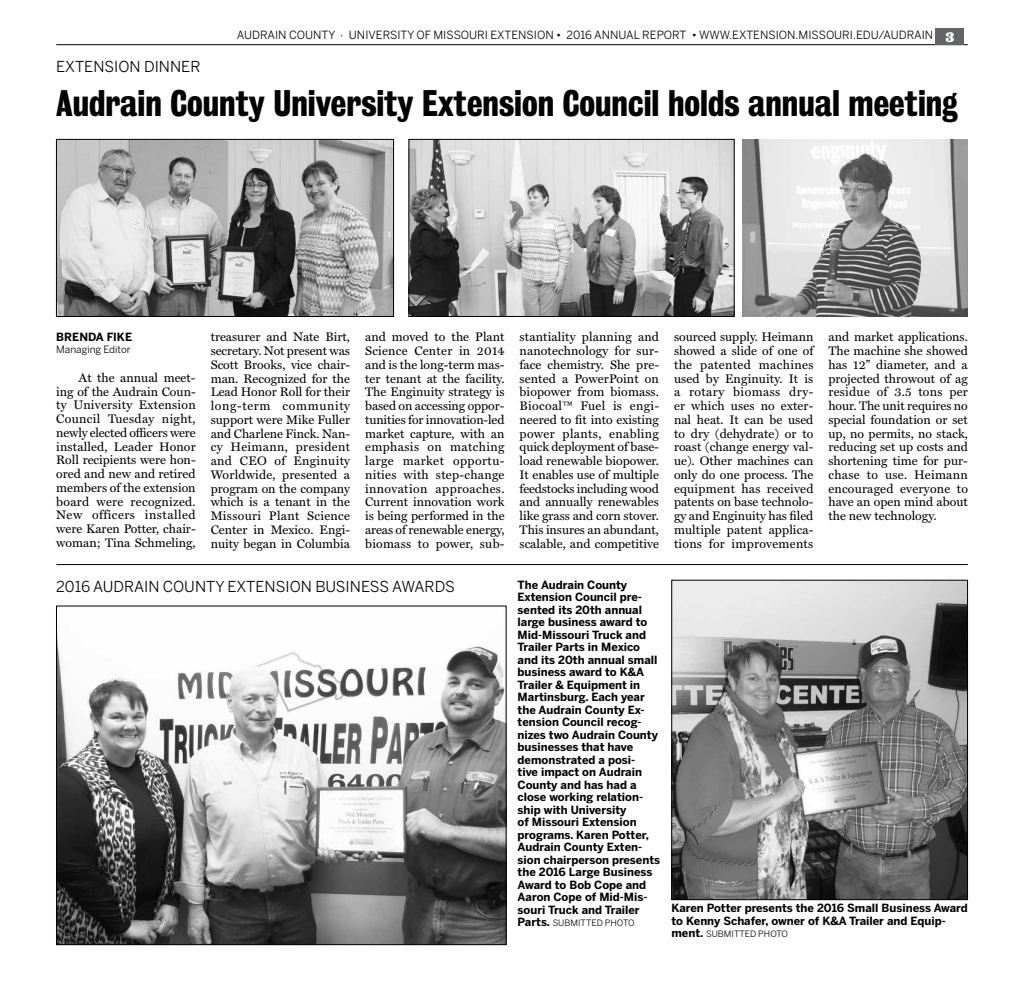
<style>
.page{position:relative;width:1024px;height:990px;background:#fff}
.page>*{position:absolute;margin:0;border:0;box-sizing:border-box;transform-origin:0 0}
.t1{font:700 33.75px "Bureau Grot Cond";color:#000}
.t2{font:15px "Benton Sans";color:#000}
.t3{font:12.5px/13.8px "Miller Text";color:#000;text-align:justify}
.t4{font:700 11.25px/12.5px "Benton Sans";color:#000}
.t5{font:11.25px "Benton Sans";color:#000}
.t6{font:10px "Benton Sans";color:#000}
.t7{font:8.75px "Benton Sans";color:#000}
.s1{font-family:"Belizio";font-weight:900;font-size:12.5px;color:#fff}
.s2{font-weight:700;font-size:11.25px}
</style>
<div class="page">
<hr style="left:56px;top:44px;width:912px;height:1px;background:#000">
<div style="left:936px;top:28px;width:28px;height:17px;background:#636466"></div>
<img style="left:58px;top:141px;width:334px;height:174px">
<div style="left:56px;top:139px;width:338px;height:178px;border:1px solid #000"></div>
<img style="left:411px;top:141px;width:321px;height:174px">
<div style="left:409px;top:139px;width:325px;height:178px;border:1px solid #000"></div>
<img style="left:58px;top:625px;width:446px;height:318px">
<div style="left:56px;top:606px;width:450px;height:339px;border:1px solid #000"></div>
<img style="left:673px;top:582px;width:293px;height:316px">
<div style="left:671px;top:580px;width:297px;height:320px;border:1px solid #000"></div>
<img style="left:742px;top:139px;width:226px;height:178px">
<hr style="left:56px;top:564px;width:912px;height:1px;background:#000">
<p class="t5" style="left:237px;top:28px;width:719px">AUDRAIN COUNTY • UNIVERSITY OF MISSOURI EXTENSION • 2016 ANNUAL REPORT • WWW.EXTENSION.MISSOURI.EDU/AUDRAIN <span class="s1">3</span></p>
<p class="t2" style="left:56px;top:58px;width:146px">EXTENSION DINNER</p>
<h1 class="t1" style="left:56px;top:84px;width:903px">Audrain County University Extension Council holds annual meeting</h1>
<p class="t3" style="left:211px;top:331px;width:141px">treasurer and Nate Birt, secretary. Not present was Scott Brooks, vice chair&shy;man. Recognized for the Lead Honor Roll for their long-term community support were Mike Fuller and Charlene Finck. Nan&shy;cy Heimann, president and CEO of Enginuity Worldwide, presented a program on the company which is a tenant in the Missouri Plant Science Center in Mexico. Engi&shy;nuity began in Columbia</p>
<p class="t3" style="left:365px;top:331px;width:141px">and moved to the Plant Science Center in 2014 and is the long-term mas&shy;ter tenant at the facility.<br>The Enginuity strategy is based on accessing oppor&shy;tunities for innovation-led market capture, with an emphasis on matching large market opportu&shy;nities with step-change innovation approaches.<br>Current innovation work is being performed in the areas of renewable energy, biomass to power, sub-</p>
<p class="t3" style="left:519px;top:331px;width:141px">stantiality planning and nanotechnology for sur&shy;face chemistry. She pre&shy;sented a PowerPoint on biopower from biomass.<br>Biocoal™ Fuel is engi&shy;neered to fit into existing power plants, enabling quick deployment of base&shy;load renewable biopower.<br>It enables use of multiple feedstocks including wood and annually renewables like grass and corn stover.<br>This insures an abundant, scalable, and competitive</p>
<p class="t3" style="left:674px;top:331px;width:141px">sourced supply. Heimann showed a slide of one of the patented machines used by Enginuity. It is a rotary biomass dry&shy;er which uses no exter&shy;nal heat. It can be used to dry (dehydrate) or to roast (change energy val&shy;ue). Other machines can only do one process. The equipment has received patents on base technolo&shy;gy and Enginuity has filed multiple patent applica&shy;tions for improvements</p>
<p class="t3" style="left:828px;top:331px;width:141px">and market applications.<br>The machine she showed has 12” diameter, and a projected throwout of ag residue of 3.5 tons per hour. The unit requires no special foundation or set up, no permits, no stack, reducing set up costs and shortening time for pur&shy;chase to use. Heimann encouraged everyone to have an open mind about the new technology.</p>
<p class="t2" style="left:56px;top:578px;width:400px">2016 AUDRAIN COUNTY EXTENSION BUSINESS AWARDS</p>
<p class="t4" style="left:518px;top:579px;width:144px">The Audrain County<br>Extension Council pre&shy;sented its 20th annual large business award to<br>Mid-Missouri Truck and<br>Trailer Parts in Mexico and its 20th annual small business award to K&amp;A<br>Trailer &amp; Equipment in<br>Martinsburg. Each year the Audrain County Ex&shy;tension Council recog&shy;nizes two Audrain County businesses that have demonstrated a posi-<br>tive impact on Audrain<br>County and has had a close working relation&shy;ship with University<br>of Missouri Extension programs. Karen Potter,<br>Audrain County Exten&shy;sion chairperson presents the 2016 Large Business<br>Award to Bob Cope and<br>Aaron Cope of Mid-Mis&shy;souri Truck and Trailer</p>
<p class="t7" style="left:518px;top:918px;width:118px"><span class="s2">Parts.</span> SUBMITTED PHOTO</p>
<p class="t4" style="left:56px;top:331px;width:77px">BRENDA FIKE</p>
<p class="t6" style="left:56px;top:344px;width:76px">Managing Editor</p>
<p class="t3" style="left:56px;top:371px;width:141px;text-indent:22px">At the annual meet&shy;ing of the Audrain Coun&shy;ty University Extension Council Tuesday night, newly elected officers were installed, Leader Honor Roll recipients were hon&shy;ored and new and retired members of the extension board were recognized.<br>New officers installed were Karen Potter, chair&shy;woman; Tina Schmeling,</p>
<p class="t4" style="left:671px;top:902px;width:298px">Karen Potter presents the 2016 Small Business Award to Kenny Schafer, owner of K&amp;A Trailer and Equip-</p>
<p class="t7" style="left:671px;top:929px;width:118px"><span class="s2">ment.</span> SUBMITTED PHOTO</p>
</div>
